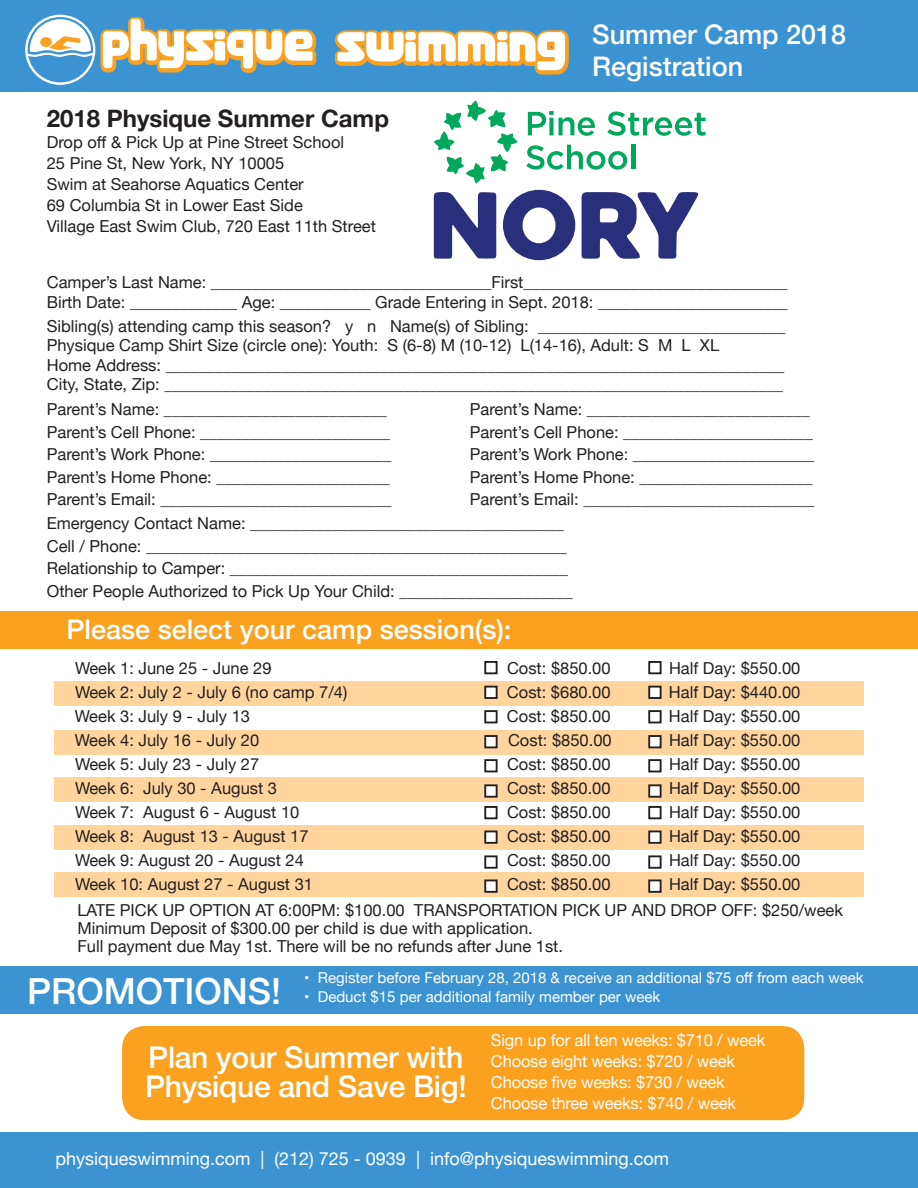
<style>
.page{position:relative;width:918px;height:1188px;background:#fff}
.page>*{position:absolute;margin:0;border:0;box-sizing:border-box;transform-origin:0 0}
.t1{font:500 36px "Helvetica Neue";color:#fff}
.t2{font:500 30px/28.5px "Helvetica Neue";letter-spacing:-.01em;color:#fff}
.t3{font:500 27px/32.4px "Helvetica Neue";color:#fff}
.t4{font:700 24px "Helvetica Neue";color:#231f20}
.t5{font:18px "Helvetica Neue";color:#fff}
.t6{font:16.5px/22.5px "Helvetica Neue";color:#231f20}
.t7{font:16.5px/21px "Helvetica Neue";letter-spacing:-.01em;color:#fff}
.t8{font:15px "Helvetica Neue";color:#fff}
</style>
<div class="page">
<div style="left:54px;top:730px;width:810px;height:25px;background:#ffd59d"></div>
<div style="left:54px;top:777px;width:810px;height:25px;background:#ffd59d"></div>
<div style="left:54px;top:826px;width:810px;height:24px;background:#ffd59d"></div>
<div style="left:54px;top:872px;width:810px;height:25px;background:#ffd59d"></div>
<div style="left:54px;top:682px;width:810px;height:24px;background:#ffd59d"></div>
<div style="left:0;top:611px;width:918px;height:38px;background:#faa11f"></div>
<div style="left:484px;top:661px;width:14px;height:13px;border:2px solid #231f20"></div>
<div style="left:648px;top:661px;width:14px;height:13px;border:2px solid #231f20"></div>
<div style="left:485px;top:687px;width:12px;height:11px;background:#fff"></div>
<div style="left:484px;top:686px;width:14px;height:13px;border:2px solid #231f20"></div>
<div style="left:649px;top:687px;width:12px;height:11px;background:#fff"></div>
<div style="left:648px;top:686px;width:14px;height:13px;border:2px solid #231f20"></div>
<div style="left:484px;top:806px;width:14px;height:13px;border:2px solid #231f20"></div>
<div style="left:648px;top:806px;width:14px;height:13px;border:2px solid #231f20"></div>
<div style="left:484px;top:710px;width:14px;height:13px;border:2px solid #231f20"></div>
<div style="left:648px;top:710px;width:14px;height:13px;border:2px solid #231f20"></div>
<div style="left:485px;top:831px;width:12px;height:12px;background:#fff"></div>
<div style="left:484px;top:831px;width:14px;height:13px;border:2px solid #231f20"></div>
<div style="left:649px;top:831px;width:12px;height:12px;background:#fff"></div>
<div style="left:648px;top:831px;width:14px;height:13px;border:2px solid #231f20"></div>
<div style="left:485px;top:736px;width:12px;height:11px;background:#fff"></div>
<div style="left:484px;top:735px;width:14px;height:13px;border:2px solid #231f20"></div>
<div style="left:649px;top:736px;width:12px;height:11px;background:#fff"></div>
<div style="left:648px;top:735px;width:14px;height:13px;border:2px solid #231f20"></div>
<div style="left:484px;top:855px;width:14px;height:14px;border:2px solid #231f20"></div>
<div style="left:648px;top:855px;width:14px;height:14px;border:2px solid #231f20"></div>
<div style="left:484px;top:759px;width:14px;height:13px;border:2px solid #231f20"></div>
<div style="left:648px;top:759px;width:14px;height:13px;border:2px solid #231f20"></div>
<div style="left:485px;top:880px;width:12px;height:12px;background:#fff"></div>
<div style="left:484px;top:880px;width:14px;height:13px;border:2px solid #231f20"></div>
<div style="left:649px;top:880px;width:12px;height:12px;background:#fff"></div>
<div style="left:648px;top:880px;width:14px;height:13px;border:2px solid #231f20"></div>
<div style="left:485px;top:785px;width:12px;height:12px;background:#fff"></div>
<div style="left:484px;top:784px;width:14px;height:14px;border:2px solid #231f20"></div>
<div style="left:649px;top:785px;width:12px;height:12px;background:#fff"></div>
<div style="left:648px;top:784px;width:14px;height:14px;border:2px solid #231f20"></div>
<div style="left:0;top:0;width:918px;height:92px;background:#3b94d1"></div>
<svg style="left:25px;top:15px;width:70px;height:70px"></svg>
<svg style="left:28px;top:17px;width:65px;height:65px"></svg>
<svg style="left:100px;top:17px;width:216px;height:56px"></svg>
<svg style="left:335px;top:30px;width:234px;height:45px"></svg>
<div style="left:0;top:966px;width:918px;height:48px;background:#3b94d1"></div>
<div style="left:122px;top:1026px;width:682px;height:94px;background:#faa11f;border-radius:22px"></div>
<svg style="left:528px;top:111px;width:67px;height:25px"></svg>
<svg style="left:607px;top:112px;width:99px;height:24px"></svg>
<svg style="left:526px;top:145px;width:101px;height:25px"></svg>
<hr style="left:631px;top:145px;width:4px;height:24px;background:#00a85c">
<svg style="left:447px;top:157px;width:38px;height:27px"></svg>
<svg style="left:434px;top:113px;width:27px;height:37px"></svg>
<svg style="left:467px;top:100px;width:38px;height:27px"></svg>
<svg style="left:491px;top:133px;width:27px;height:38px"></svg>
<svg style="left:434px;top:192px;width:62px;height:67px"></svg>
<svg style="left:503px;top:189px;width:196px;height:71px"></svg>
<div style="left:0;top:1132px;width:918px;height:56px;background:#3b94d1"></div>
<h3 class="t4" style="left:47px;top:99px;width:344px">2018 Physique Summer Camp</h3>
<p class="t6" style="left:47px;top:132px;width:331px;line-height:21px">Drop off &amp; Pick Up at Pine Street School<br>25 Pine St, New York, NY 10005<br>Swim at Seahorse Aquatics Center<br>69 Columbia St in Lower East Side<br>Village East Swim Club, 720 East 11th Street</p>
<h3 class="t3" style="left:592px;top:17px;width:256px">Summer Camp 2018<br>Registration</h3>
<p class="t6" style="left:47px;top:274px;width:743px;line-height:19.5px">Camper’s Last Name: __________________________________First________________________________<br>Birth Date: _____________ Age: ___________ Grade Entering in Sept. 2018: _______________________</p>
<p class="t6" style="left:47px;top:317px;width:740px;line-height:19.5px">Sibling(s) attending camp this season? y n Name(s) of Sibling: ______________________________ Physique Camp Shirt Size (circle one): Youth: S (6-8) M (10-12) L(14-16), Adult: S M L XL<br>Home Address: ___________________________________________________________________________ City, State, Zip: ___________________________________________________________________________</p>
<p class="t6" style="left:47px;top:399px;width:346px">Parent’s Name: ___________________________ Parent’s Cell Phone: _______________________ Parent’s Work Phone: ______________________ Parent’s Home Phone: _____________________ Parent’s Email: ____________________________</p>
<p class="t6" style="left:47px;top:513px;width:527px">Emergency Contact Name: ______________________________________ Cell / Phone: ___________________________________________________ Relationship to Camper: _________________________________________ Other People Authorized to Pick Up Your Child: _____________________</p>
<p class="t6" style="left:470px;top:399px;width:346px">Parent’s Name: ___________________________ Parent’s Cell Phone: _______________________ Parent’s Work Phone: ______________________ Parent’s Home Phone: _____________________ Parent’s Email: ____________________________</p>
<h3 class="t3" style="left:67px;top:612px;width:446px">Please select your camp session(s):</h3>
<p class="t6" style="left:75px;top:657px;width:198px">Week 1: June 25 - June 29</p>
<p class="t6" style="left:507px;top:657px;width:105px">Cost: $850.00</p>
<p class="t6" style="left:669px;top:657px;width:133px">Half Day: $550.00</p>
<p class="t6" style="left:75px;top:681px;width:274px">Week 2: July 2 - July 6 (no camp 7/4)</p>
<p class="t6" style="left:507px;top:681px;width:105px">Cost: $680.00</p>
<p class="t6" style="left:669px;top:681px;width:133px">Half Day: $440.00</p>
<p class="t6" style="left:75px;top:705px;width:177px">Week 3: July 9 - July 13</p>
<p class="t6" style="left:507px;top:705px;width:105px">Cost: $850.00</p>
<p class="t6" style="left:669px;top:705px;width:133px">Half Day: $550.00</p>
<p class="t6" style="left:75px;top:729px;width:186px">Week 4: July 16 - July 20</p>
<p class="t6" style="left:508px;top:729px;width:105px">Cost: $850.00</p>
<p class="t6" style="left:669px;top:729px;width:133px">Half Day: $550.00</p>
<p class="t6" style="left:75px;top:753px;width:186px">Week 5: July 23 - July 27</p>
<p class="t6" style="left:507px;top:753px;width:105px">Cost: $850.00</p>
<p class="t6" style="left:669px;top:753px;width:133px">Half Day: $550.00</p>
<p class="t6" style="left:75px;top:777px;width:204px">Week 6: July 30 - August 3</p>
<p class="t6" style="left:507px;top:777px;width:105px">Cost: $850.00</p>
<p class="t6" style="left:669px;top:777px;width:133px">Half Day: $550.00</p>
<p class="t6" style="left:75px;top:801px;width:226px">Week 7: August 6 - August 10</p>
<p class="t6" style="left:507px;top:801px;width:105px">Cost: $850.00</p>
<p class="t6" style="left:669px;top:801px;width:133px">Half Day: $550.00</p>
<p class="t6" style="left:75px;top:825px;width:235px">Week 8: August 13 - August 17</p>
<p class="t6" style="left:507px;top:825px;width:105px">Cost: $850.00</p>
<p class="t6" style="left:669px;top:825px;width:133px">Half Day: $550.00</p>
<p class="t6" style="left:75px;top:850px;width:230px">Week 9: August 20 - August 24</p>
<p class="t6" style="left:507px;top:850px;width:105px">Cost: $850.00</p>
<p class="t6" style="left:669px;top:850px;width:133px">Half Day: $550.00</p>
<p class="t6" style="left:75px;top:874px;width:240px">Week 10: August 27 - August 31</p>
<p class="t6" style="left:507px;top:874px;width:105px">Cost: $850.00</p>
<p class="t6" style="left:669px;top:874px;width:133px">Half Day: $550.00</p>
<p class="t6" style="left:77px;top:902px;width:767px;line-height:18px">LATE PICK UP OPTION AT 6:00PM: $100.00 TRANSPORTATION PICK UP AND DROP OFF: $250/week<br>Minimum Deposit of $300.00 per child is due with application.<br>Full payment due May 1st. There will be no refunds after June 1st.</p>
<h1 class="t1" style="left:27px;top:962px;width:256px">PROMOTIONS!</h1>
<p class="t8" style="left:304px;top:967px;width:561px">• Register before February 28, 2018 &amp; receive an additional $75 off from each week</p>
<p class="t8" style="left:304px;top:986px;width:358px">• Deduct $15 per additional family member per week</p>
<p class="t7" style="left:491px;top:1030px;width:276px">Sign up for all ten weeks: $710 / week<br>Choose eight weeks: $720 / week<br>Choose five weeks: $730 / week<br>Choose three weeks: $740 / week</p>
<p class="t5" style="left:56px;top:1145px;width:615px">physiqueswimming.com | (212) 725 - 0939 | info@physiqueswimming.com</p>
<h2 class="t2" style="left:145px;top:1042px;width:323px">Plan your Summer with<br>Physique and Save Big!</h2>
</div>
